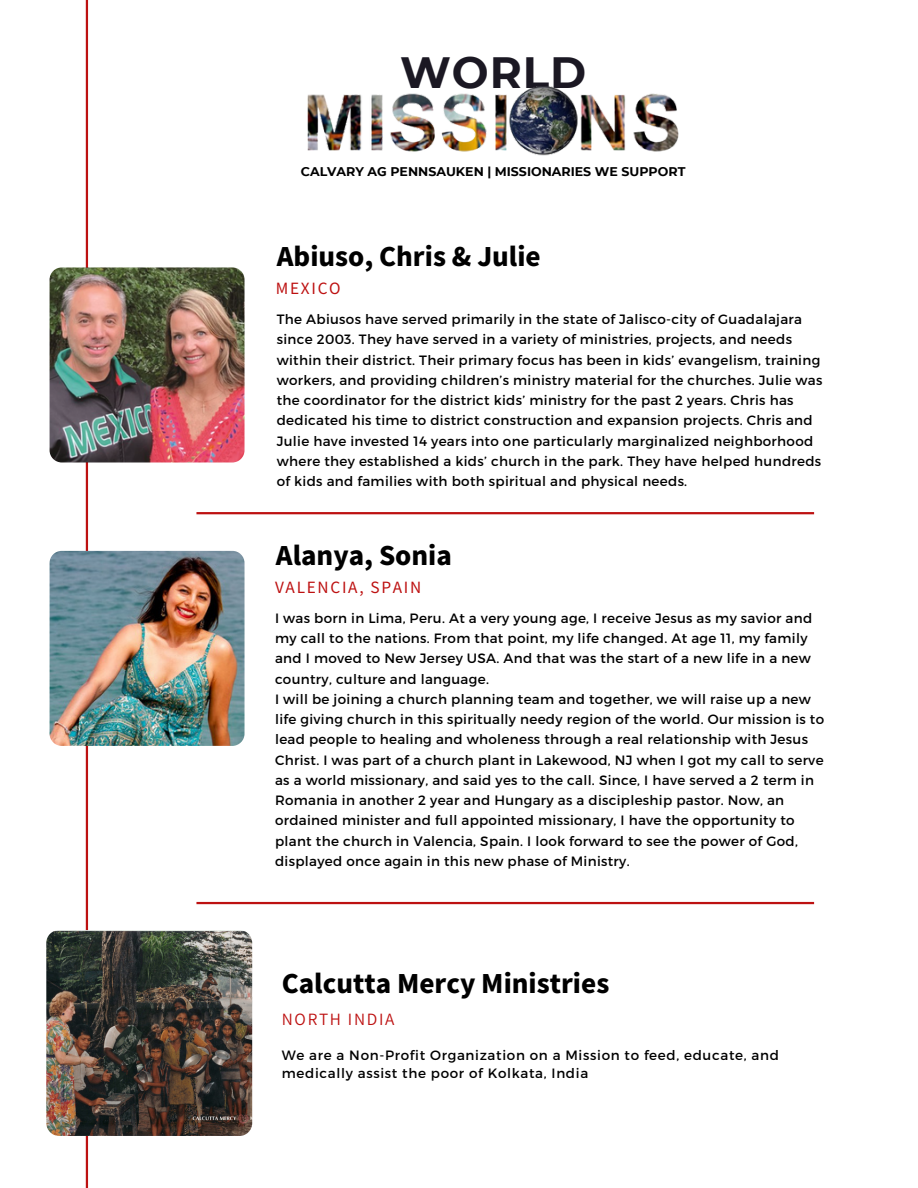
<style>
.page{position:relative;width:918px;height:1188px;background:#fff}
.page>*{position:absolute;margin:0;border:0;box-sizing:border-box;transform-origin:0 0}
.t1{font:43.8px "CMG Sans Bold Mono Digits";letter-spacing:.02em;color:#1b1823}
.t2{font:800 25.5px "Source Han Sans JP";color:#000}
.t3{font:15.45px "Source Han Sans JP";letter-spacing:.11em;color:#bd1111}
.t4{font:15.45px "Source Han Sans JP";letter-spacing:.11em;color:#bd1111}
.t5{font:13.5px/20.2px "Montserrat";letter-spacing:.025em;color:#000}
.t6{font:13.5px/18px "Montserrat";letter-spacing:.05em;color:#000}
.t7{font:12.6px "CMG Sans Bold Mono Digits";color:#000}
</style>
<div class="page">
<hr style="left:86px;top:0;width:2px;height:1188px;background:#bd1111">
<hr style="left:196px;top:512px;width:618px;height:2px;background:#bd1111">
<img style="left:50px;top:267px;width:195px;height:195px;border-radius:12px">
<img style="left:50px;top:551px;width:195px;height:195px;border-radius:12px">
<img style="left:307px;top:85px;width:372px;height:71px">
<img style="left:46px;top:930px;width:206px;height:206px;border-radius:13px">
<hr style="left:196px;top:902px;width:618px;height:2px;background:#bd1111">
<h1 class="t1" style="left:400px;top:46px;width:188px">WORLD</h1>
<p class="t7" style="left:301px;top:164px;width:386px">CALVARY AG PENNSAUKEN | MISSIONARIES WE SUPPORT</p>
<h2 class="t2" style="left:277px;top:236px;width:266px">Abiuso, Chris &amp; Julie</h2>
<p class="t3" style="left:276px;top:276px;width:66px">MEXICO</p>
<p class="t5" style="left:277px;top:309px;width:547px">The Abiusos have served primarily in the state of Jalisco-city of Guadalajara since 2003. They have served in a variety of ministries, projects, and needs within their district. Their primary focus has been in kids’ evangelism, training workers, and providing children’s ministry material for the churches. Julie was the coordinator for the district kids’ ministry for the past 2 years. Chris has dedicated his time to district construction and expansion projects. Chris and Julie have invested 14 years into one particularly marginalized neighborhood where they established a kids’ church in the park. They have helped hundreds of kids and families with both spiritual and physical needs.</p>
<h2 class="t2" style="left:276px;top:535px;width:178px">Alanya, Sonia</h2>
<p class="t3" style="left:275px;top:575px;width:148px">VALENCIA, SPAIN</p>
<p class="t5" style="left:275px;top:607px;width:551px">I was born in Lima, Peru. At a very young age, I receive Jesus as my savior and my call to the nations. From that point, my life changed. At age 11, my family and I moved to New Jersey USA. And that was the start of a new life in a new country, culture and language.<br>I will be joining a church planning team and together, we will raise up a new life giving church in this spiritually needy region of the world. Our mission is to lead people to healing and wholeness through a real relationship with Jesus Christ. I was part of a church plant in Lakewood, NJ when I got my call to serve as a world missionary, and said yes to the call. Since, I have served a 2 term in Romania in another 2 year and Hungary as a discipleship pastor. Now, an ordained minister and full appointed missionary, I have the opportunity to plant the church in Valencia, Spain. I look forward to see the power of God, displayed once again in this new phase of Ministry.</p>
<h2 class="t2" style="left:282px;top:963px;width:329px">Calcutta Mercy Ministries</h2>
<p class="t4" style="left:282px;top:1007px;width:114px">NORTH INDIA</p>
<p class="t6" style="left:282px;top:1045px;width:499px">We are a Non-Profit Organization on a Mission to feed, educate, and medically assist the poor of Kolkata, India</p>
</div>
